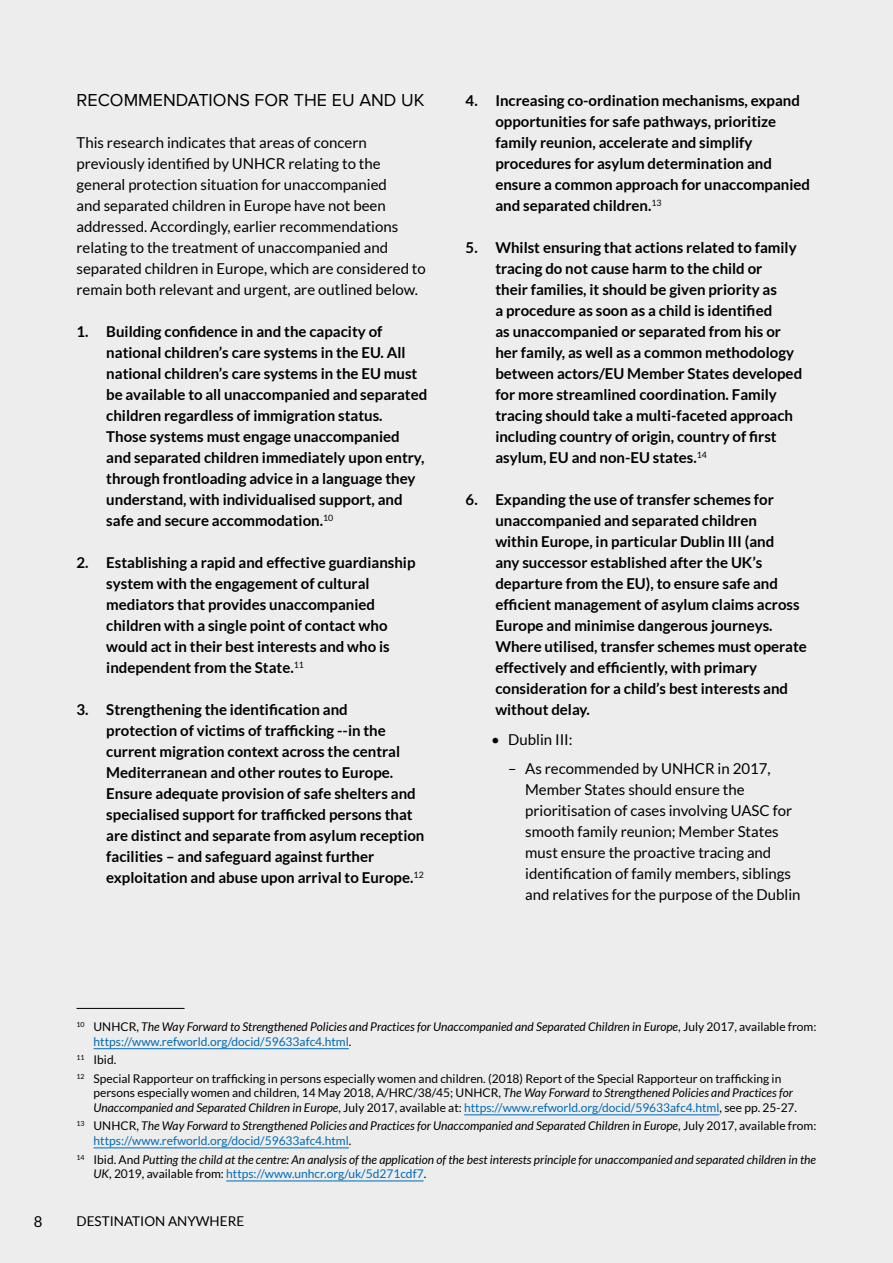
<style>
.page{position:relative;width:893px;height:1263px;background:#ededed}
.page>*{position:absolute;margin:0;border:0;box-sizing:border-box;transform-origin:0 0}
.t1{font:18px "Proxima Nova";color:#000}
.t2{font:700 15px/21px "Lato";color:#000}
.t3{font:15px/21px "Lato";color:#000}
.t4{font:13.5px "Lato";color:#000}
.t5{font:italic 12px/14.4px "Lato";color:#000}
.t6{font:12px/18.6px "Lato";color:#000}
.s1{font-style:normal}
.s2{font-style:normal;color:#006ab4}
.s3{font-style:italic}
.s4{color:#006ab4}
</style>
<div class="page">
<hr style="left:77px;top:1008px;width:108px;height:1px;background:#000">
<hr style="left:94px;top:1048px;width:255px;height:1px;background:#006ab4">
<hr style="left:464px;top:1114px;width:255px;height:1px;background:#006ab4">
<hr style="left:94px;top:1147px;width:255px;height:1px;background:#006ab4">
<hr style="left:226px;top:1180px;width:198px;height:1px;background:#006ab4">
<p class="t1" style="left:77px;top:90px;width:350px">RECOMMENDATIONS FOR THE EU AND UK</p>
<p class="t3" style="left:77px;top:132px;width:351px">This research indicates that areas of concern previously identified by UNHCR relating to the general protection situation for unaccompanied<br>and separated children in Europe have not been addressed. Accordingly, earlier recommendations relating to the treatment of unaccompanied and separated children in Europe, which are considered to remain both relevant and urgent, are outlined below.</p>
<p class="t2" style="left:106px;top:321px;width:323px;text-indent:-30px">1. Building confidence in and the capacity of national children’s care systems in the EU. All national children’s care systems in the EU must be available to all unaccompanied and separated children regardless of immigration status.<br>Those systems must engage unaccompanied and separated children immediately upon entry, through frontloading advice in a language they understand, with individualised support, and safe and secure accommodation.<sup>10</sup></p>
<p class="t2" style="left:106px;top:552px;width:311px;text-indent:-30px">2. Establishing a rapid and effective guardianship system with the engagement of cultural mediators that provides unaccompanied children with a single point of contact who would act in their best interests and who is independent from the State.<sup>11</sup></p>
<p class="t2" style="left:106px;top:699px;width:320px;text-indent:-30px">3. Strengthening the identification and<br>protection of victims of trafficking --in the current migration context across the central Mediterranean and other routes to Europe.<br>Ensure adequate provision of safe shelters and specialised support for trafficked persons that are distinct and separate from asylum reception facilities – and safeguard against further exploitation and abuse upon arrival to Europe.<sup>12</sup></p>
<p class="t2" style="left:495px;top:90px;width:316px;text-indent:-30px">4. Increasing co-ordination mechanisms, expand opportunities for safe pathways, prioritize family reunion, accelerate and simplify procedures for asylum determination and ensure a common approach for unaccompanied and separated children.<sup>13</sup></p>
<p class="t2" style="left:495px;top:237px;width:308px;text-indent:-30px">5. Whilst ensuring that actions related to family tracing do not cause harm to the child or<br>their families, it should be given priority as<br>a procedure as soon as a child is identified<br>as unaccompanied or separated from his or her family, as well as a common methodology between actors/EU Member States developed for more streamlined coordination. Family tracing should take a multi-faceted approach including country of origin, country of first asylum, EU and non-EU states.<sup>14</sup></p>
<p class="t2" style="left:495px;top:489px;width:313px;text-indent:-30px">6. Expanding the use of transfer schemes for unaccompanied and separated children<br>within Europe, in particular Dublin III (and<br>any successor established after the UK’s departure from the EU), to ensure safe and efficient management of asylum claims across Europe and minimise dangerous journeys.<br>Where utilised, transfer schemes must operate effectively and efficiently, with primary consideration for a child’s best interests and without delay.</p>
<p class="t3" style="left:491px;top:729px;width:83px">• Dublin III:</p>
<p class="t3" style="left:525px;top:758px;width:277px;text-indent:-17px">– As recommended by UNHCR in 2017, Member States should ensure the prioritisation of cases involving UASC for smooth family reunion; Member States must ensure the proactive tracing and identification of family members, siblings and relatives for the purpose of the Dublin</p>
<p class="t5" style="left:94px;top:1020px;width:724px;text-indent:-17px"><sup>10</sup> <span class="s1">UNHCR,</span> The Way Forward to Strengthened Policies and Practices for Unaccompanied and Separated Children in Europe<span class="s1">, July 2017, available from: </span><span class="s2">https://www.refworld.org/docid/59633afc4.html</span><span class="s1">.</span></p>
<p class="t6" style="left:77px;top:1051px;width:706px"><sup>11</sup> Ibid.<br><sup>12</sup> Special Rapporteur on trafficking in persons especially women and children. (2018) Report of the Special Rapporteur on trafficking in</p>
<p class="t6" style="left:94px;top:1086px;width:705px;line-height:14.4px">persons especially women and children, 14 May 2018, A/HRC/38/45; UNHCR, <span class="s3">The Way Forward to Strengthened Policies and Practices for<br>Unaccompanied and Separated Children in Europe</span>, July 2017, available at: <span class="s4">https://www.refworld.org/docid/59633afc4.html</span>, see pp. 25-27.</p>
<p class="t5" style="left:94px;top:1119px;width:724px;text-indent:-17px"><sup>13</sup> <span class="s1">UNHCR,</span> The Way Forward to Strengthened Policies and Practices for Unaccompanied and Separated Children in Europe<span class="s1">, July 2017, available from: </span><span class="s2">https://www.refworld.org/docid/59633afc4.html</span><span class="s1">.</span></p>
<p class="t5" style="left:94px;top:1152px;width:724px;text-indent:-17px"><sup>14</sup> <span class="s1">Ibid. And</span> Putting the child at the centre: An analysis of the application of the best interests principle for unaccompanied and separated children in the<br>UK<span class="s1">, 2019, available from:</span> <span class="s2">https://www.unhcr.org/uk/5d271cdf7</span><span class="s1">.</span></p>
<p class="t3" style="left:34px;top:1210px;width:10px">8</p>
<p class="t4" style="left:77px;top:1213px;width:169px">DESTINATION ANYWHERE</p>
</div>
